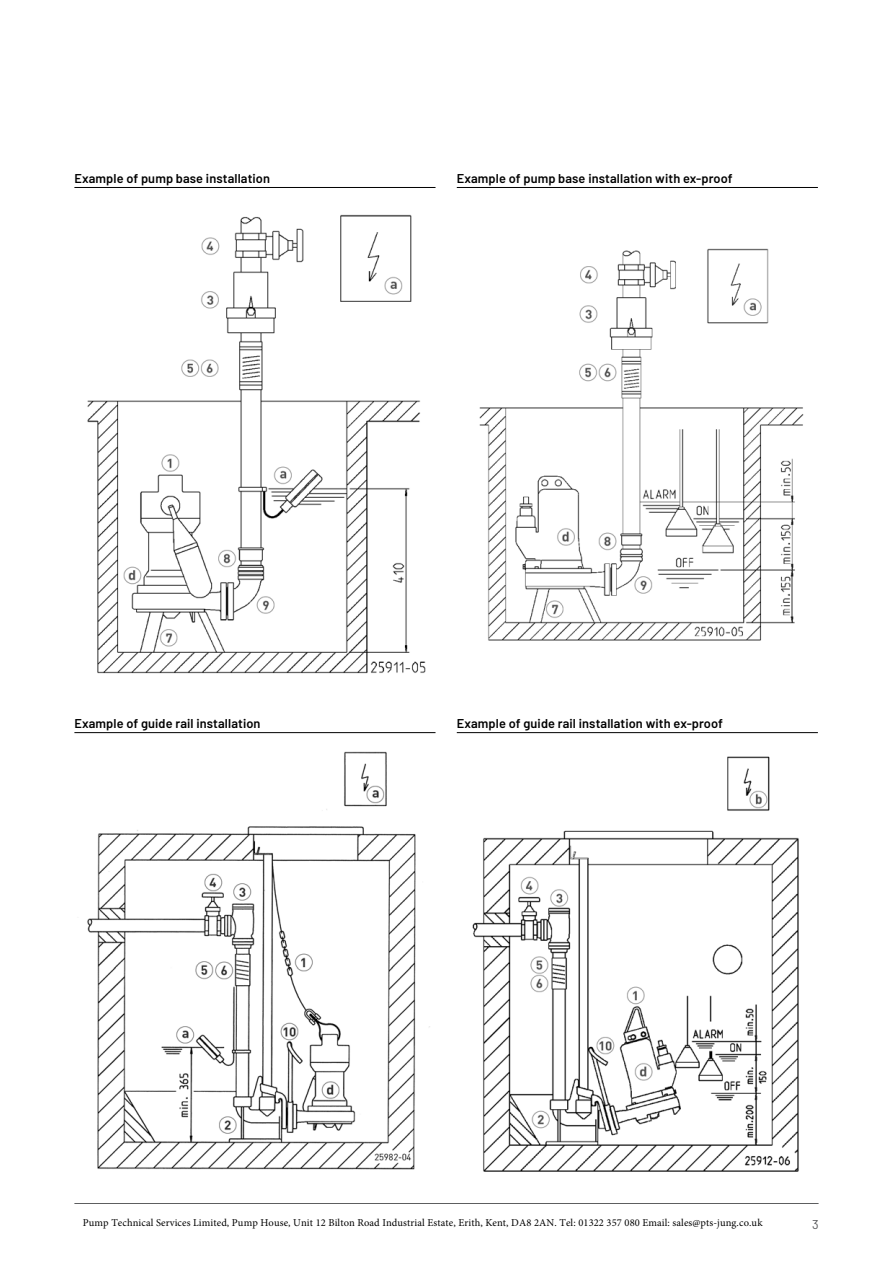
<style>
.page{position:relative;width:893px;height:1263px;background:#fff}
.page>*{position:absolute;margin:0;border:0;box-sizing:border-box;transform-origin:0 0}
.t1{font:600 12.75px "Barlow";letter-spacing:.01em;color:#000}
.t2{font:12.75px "Barlow";color:#58595b}
.t3{font:10.5px "Minion Pro";letter-spacing:.01em;color:#000}
</style>
<div class="page">
<hr style="left:74px;top:1203px;width:745px;height:1px;background:#58595b">
<hr style="left:74px;top:187px;width:361px;height:1px;background:#000">
<img style="left:87px;top:214px;width:339px;height:460px">
<hr style="left:457px;top:187px;width:361px;height:1px;background:#000">
<img style="left:479px;top:248px;width:325px;height:393px">
<hr style="left:74px;top:732px;width:361px;height:1px;background:#000">
<img style="left:87px;top:751px;width:343px;height:419px">
<hr style="left:457px;top:732px;width:361px;height:1px;background:#000">
<img style="left:472px;top:756px;width:327px;height:416px">
<p class="t1" style="left:74px;top:170px;width:197px">Example of pump base installation</p>
<p class="t1" style="left:457px;top:170px;width:277px">Example of pump base installation with ex-proof</p>
<p class="t1" style="left:74px;top:715px;width:188px">Example of guide rail installation</p>
<p class="t1" style="left:457px;top:715px;width:268px">Example of guide rail installation with ex-proof</p>
<p class="t3" style="left:83px;top:1216px;width:681px">Pump Technical Services Limited, Pump House, Unit 12 Bilton Road Industrial Estate, Erith, Kent, DA8 2AN. Tel: 01322 357 080 Email: sales@pts-jung.co.uk</p>
<p class="t2" style="left:812px;top:1216px;width:8px">3</p>
</div>
